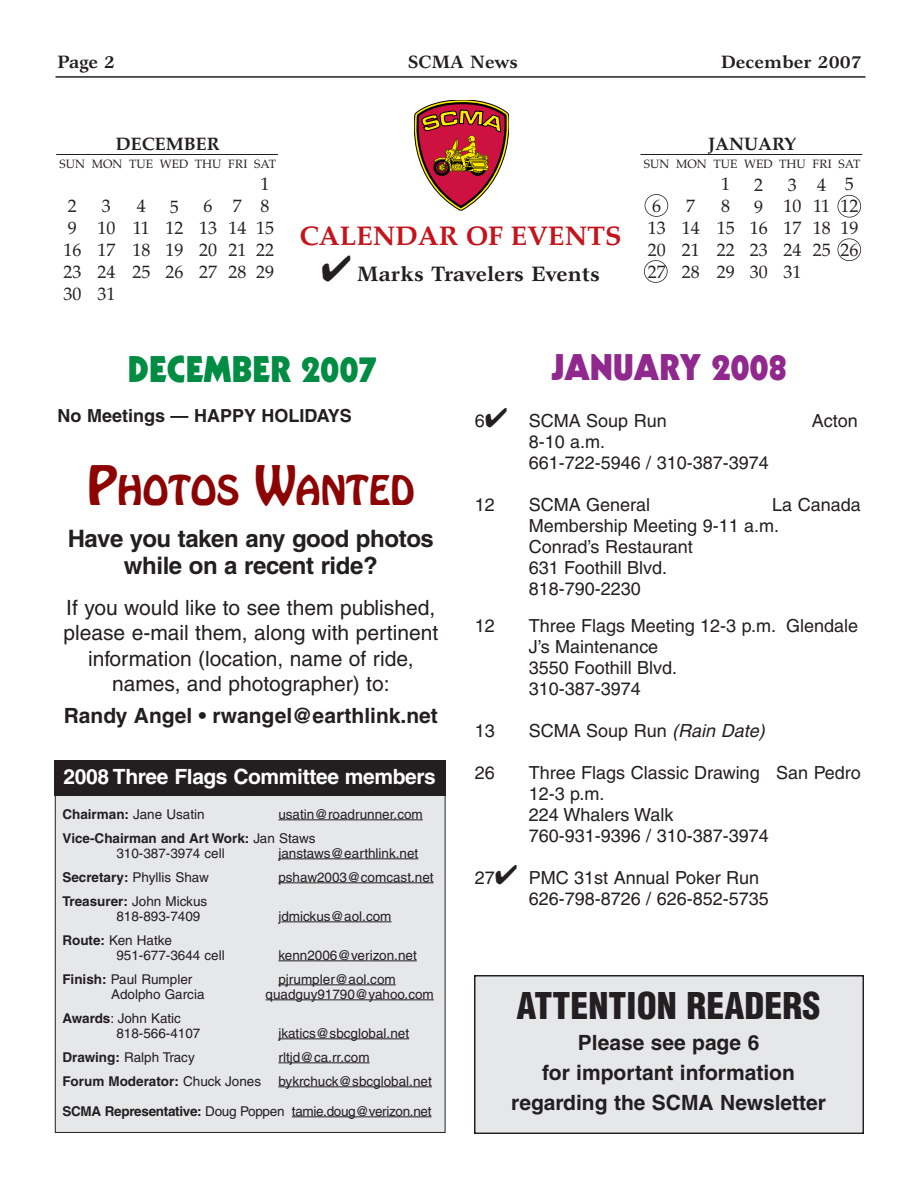
<style>
.page{position:relative;width:918px;height:1188px;background:#fff}
.page>*{position:absolute;margin:0;border:0;box-sizing:border-box;transform-origin:0 0}
.t1{font:900 condensed 36px "Helvetica";color:#231f20}
.t2{font:36px "Hobo";color:#8c0403}
.t3{font:900 36px "Kabel";color:#008c43}
.t4{font:900 36px "Kabel";color:#90288d}
.t5{font:700 27px "Palatino";color:#c4131a}
.t6{font:700 24px/27px "Helvetica";letter-spacing:-.015em;color:#231f20;text-align:center}
.t7{font:21px/25.5px "Helvetica";color:#231f20;text-align:center}
.t8{font:700 21px/30px "Helvetica";color:#231f20;text-align:center}
.t9{font:700 21px "Helvetica";letter-spacing:-.015em;color:#fff}
.t10{font:700 21px "Garth Graphic";color:#231f20}
.t11{font:18px/21px "Helvetica";color:#231f20}
.t12{font:18px/21.9px "Palatino";color:#231f20}
.t13{font:700 18px "Garth Graphic";color:#231f20}
.t14{font:700 18px "Helvetica";color:#231f20}
.t15{font:700 18px "Palatino";color:#231f20}
.t16{font:13.5px/15px "Helvetica";color:#231f20}
.t17{font:13.5px "Helvetica";letter-spacing:-.02em;color:#231f20}
.t18{font:700 13.5px "Helvetica";color:#231f20}
.t19{font:12px "Palatino";color:#231f20}
.s1{font-size:48px}
.s2{font-weight:700}
.s3{font-weight:400}
.s4{font-style:italic}
</style>
<div class="page">
<hr style="left:56px;top:76px;width:810px;height:2px;background:#231f20">
<svg style="left:414px;top:100px;width:95px;height:110px"></svg>
<div style="left:645px;top:194px;width:23px;height:23px;border:2px solid #231f20;border-radius:50%"></div>
<div style="left:644px;top:260px;width:24px;height:23px;border:2px solid #231f20;border-radius:50%"></div>
<div style="left:837px;top:238px;width:24px;height:23px;border:2px solid #231f20;border-radius:50%"></div>
<div style="left:837px;top:195px;width:24px;height:23px;border:2px solid #231f20;border-radius:50%"></div>
<hr style="left:56px;top:154px;width:222px;height:1px;background:#231f20">
<hr style="left:640px;top:154px;width:222px;height:1px;background:#231f20">
<div style="left:56px;top:761px;width:389px;height:371px;background:#e6e7e9"></div>
<div style="left:54px;top:760px;width:392px;height:36px;background:#231f20"></div>
<hr style="left:278px;top:820px;width:82px;height:1px;background:#231f20">
<hr style="left:360px;top:820px;width:34px;height:1px;background:#231f20">
<svg style="left:394px;top:820px;width:29px;height:1px"></svg>
<hr style="left:278px;top:859px;width:36px;height:1px;background:#231f20">
<hr style="left:314px;top:859px;width:50px;height:1px;background:#231f20">
<hr style="left:364px;top:859px;width:54px;height:1px;background:#231f20">
<hr style="left:278px;top:883px;width:30px;height:1px;background:#231f20">
<hr style="left:307px;top:883px;width:127px;height:1px;background:#231f20">
<svg style="left:281px;top:922px;width:29px;height:1px"></svg>
<hr style="left:310px;top:922px;width:82px;height:1px;background:#231f20">
<hr style="left:285px;top:961px;width:73px;height:1px;background:#231f20">
<svg style="left:358px;top:961px;width:21px;height:1px"></svg>
<hr style="left:379px;top:961px;width:38px;height:1px;background:#231f20">
<svg style="left:278px;top:985px;width:15px;height:1px"></svg>
<hr style="left:294px;top:985px;width:102px;height:1px;background:#231f20">
<hr style="left:266px;top:1000px;width:109px;height:1px;background:#231f20">
<hr style="left:375px;top:1000px;width:30px;height:1px;background:#231f20">
<svg style="left:405px;top:1000px;width:29px;height:1px"></svg>
<hr style="left:278px;top:1039px;width:131px;height:1px;background:#231f20">
<hr style="left:283px;top:1063px;width:58px;height:1px;background:#231f20">
<hr style="left:340px;top:1063px;width:30px;height:1px;background:#231f20">
<hr style="left:286px;top:1087px;width:46px;height:1px;background:#231f20">
<hr style="left:332px;top:1087px;width:100px;height:1px;background:#231f20">
<hr style="left:292px;top:1117px;width:31px;height:1px;background:#231f20">
<hr style="left:323px;top:1117px;width:52px;height:1px;background:#231f20">
<svg style="left:375px;top:1117px;width:21px;height:1px"></svg>
<hr style="left:396px;top:1117px;width:36px;height:1px;background:#231f20">
<div style="left:476px;top:976px;width:386px;height:156px;background:#e6e7e9"></div>
<div style="left:474px;top:975px;width:390px;height:159px;border:2px solid #231f20"></div>
<h3 class="t13" style="left:57px;top:55px;width:60px">Page 2</h3>
<h3 class="t13" style="left:408px;top:55px;width:111px">SCMA News</h3>
<h3 class="t13" style="left:721px;top:55px;width:143px">December 2007</h3>
<h3 class="t15" style="left:116px;top:137px;width:105px">DECEMBER</h3>
<p class="t19" style="left:60px;top:159px;width:218px">SUN MON TUE WED THU FRI SAT</p>
<h3 class="t12" style="left:63px;top:197px;width:19px">2<br>9<br>16<br>23<br>30</h3>
<h3 class="t12" style="left:97px;top:197px;width:19px">3<br>10<br>17<br>24<br>31</h3>
<h3 class="t12" style="left:132px;top:197px;width:19px">4<br>11<br>18<br>25</h3>
<h3 class="t12" style="left:165px;top:197px;width:19px">5<br>12<br>19<br>26</h3>
<h3 class="t12" style="left:199px;top:197px;width:19px">6<br>13<br>20<br>27</h3>
<h3 class="t12" style="left:228px;top:197px;width:19px">7<br>14<br>21<br>28</h3>
<h3 class="t12" style="left:256px;top:175px;width:19px">1<br>8<br>15<br>22<br>29</h3>
<h2 class="t5" style="left:299px;top:226px;width:324px">CALENDAR OF EVENTS</h2>
<h3 class="t10" style="left:321px;top:266px;width:280px">✔ Marks Travelers Events</h3>
<h3 class="t15" style="left:708px;top:137px;width:90px">JANUARY</h3>
<p class="t19" style="left:644px;top:159px;width:218px">SUN MON TUE WED THU FRI SAT</p>
<h3 class="t12" style="left:648px;top:197px;width:19px">6<br>13<br>20<br>27</h3>
<h3 class="t12" style="left:682px;top:197px;width:19px">7<br>14<br>21<br>28</h3>
<h3 class="t12" style="left:717px;top:175px;width:19px">1<br>8<br>15<br>22<br>29</h3>
<h3 class="t12" style="left:750px;top:176px;width:19px">2<br>9<br>16<br>23<br>30</h3>
<h3 class="t12" style="left:783px;top:176px;width:19px">3<br>10<br>17<br>24<br>31</h3>
<h3 class="t12" style="left:813px;top:176px;width:19px">4<br>11<br>18<br>25</h3>
<h3 class="t12" style="left:840px;top:175px;width:19px">5<br>12<br>19<br>26</h3>
<h1 class="t3" style="left:128px;top:356px;width:250px">DECEMBER 2007</h1>
<h3 class="t14" style="left:58px;top:409px;width:296px">No Meetings — HAPPY HOLIDAYS</h3>
<h1 class="t2" style="left:87px;top:472px;width:329px"><span class="s1">P</span>HOTOS <span class="s1">W</span>ANTED</h1>
<h3 class="t6" style="left:68px;top:528px;width:368px">Have you taken any good photos while on a recent ride?</h3>
<h3 class="t7" style="left:63px;top:597px;width:376px">If you would like to see them published, please e-mail them, along with pertinent information (location, name of ride, names, and photographer) to:</h3>
<h3 class="t8" style="left:64px;top:702px;width:376px">Randy Angel • rwangel@earthlink.net</h3>
<h3 class="t9" style="left:64px;top:769px;width:374px">2008 Three Flags Committee members</h3>
<p class="t16" style="left:62px;top:808px;width:144px"><span class="s2">Chairman:</span> Jane Usatin</p>
<p class="t16" style="left:62px;top:803px;width:362px;line-height:24px;text-indent:216px">usatin@roadrunner.com<br><span class="s2">Vice-Chairman and Art Work:</span> Jan Staws</p>
<p class="t16" style="left:116px;top:847px;width:110px">310-387-3974 cell</p>
<p class="t16" style="left:278px;top:847px;width:141px">janstaws@earthlink.net</p>
<p class="t16" style="left:62px;top:871px;width:148px"><span class="s2">Secretary:</span> Phyllis Shaw</p>
<p class="t16" style="left:278px;top:871px;width:157px">pshaw2003@comcast.net</p>
<p class="t16" style="left:116px;top:895px;width:92px;text-indent:-54px"><span class="s2">Treasurer:</span> John Mickus<br>818-893-7409</p>
<p class="t16" style="left:278px;top:910px;width:115px">jdmickus@aol.com</p>
<p class="t16" style="left:116px;top:934px;width:110px;text-indent:-54px"><span class="s2">Route:</span> Ken Hatke<br>951-677-3644 cell</p>
<p class="t16" style="left:278px;top:949px;width:140px">kenn2006@verizon.net</p>
<p class="t16" style="left:62px;top:973px;width:131px"><span class="s2">Finish:</span> Paul Rumpler</p>
<p class="t16" style="left:278px;top:973px;width:119px">pjrumpler@aol.com</p>
<p class="t16" style="left:111px;top:988px;width:95px">Adolpho Garcia</p>
<p class="t16" style="left:266px;top:988px;width:170px">quadguy91790@yahoo.com</p>
<p class="t16" style="left:116px;top:1012px;width:86px;text-indent:-54px"><span class="s2">Awards</span>: John Katic<br>818-566-4107</p>
<p class="t16" style="left:278px;top:1027px;width:132px">jkatics@sbcglobal.net</p>
<p class="t16" style="left:62px;top:1051px;width:134px"><span class="s2">Drawing:</span> Ralph Tracy</p>
<p class="t16" style="left:278px;top:1051px;width:93px">rltjd@ca.rr.com</p>
<p class="t18" style="left:62px;top:1076px;width:200px">Forum Moderator: <span class="s3">Chuck Jones</span></p>
<p class="t16" style="left:278px;top:1075px;width:155px">bykrchuck@sbcglobal.net</p>
<p class="t17" style="left:62px;top:1106px;width:371px"><span class="s2">SCMA Representative:</span> Doug Poppen tamie.doug@verizon.net</p>
<h1 class="t4" style="left:551px;top:354px;width:237px">JANUARY 2008</h1>
<h3 class="t11" style="left:475px;top:412px;width:194px">6✔ SCMA Soup Run</h3>
<h3 class="t11" style="left:812px;top:412px;width:48px">Acton</h3>
<h3 class="t11" style="left:529px;top:433px;width:242px">8-10 a.m.<br>661-722-5946 / 310-387-3974</h3>
<h3 class="t11" style="left:475px;top:496px;width:22px">12</h3>
<h3 class="t11" style="left:529px;top:496px;width:123px">SCMA General</h3>
<h3 class="t11" style="left:529px;top:496px;width:334px;text-indent:244px">La Canada<br>Membership Meeting 9-11 a.m.<br>Conrad’s Restaurant<br>631 Foothill Blvd.<br>818-790-2230</h3>
<h3 class="t11" style="left:475px;top:617px;width:22px">12</h3>
<h3 class="t11" style="left:529px;top:617px;width:331px">Three Flags Meeting 12-3 p.m. Glendale<br>J’s Maintenance<br>3550 Foothill Blvd.<br>310-387-3974</h3>
<h3 class="t11" style="left:475px;top:722px;width:22px">13</h3>
<h3 class="t11" style="left:529px;top:722px;width:241px">SCMA Soup Run <span class="s4">(Rain Date)</span></h3>
<h3 class="t11" style="left:475px;top:764px;width:22px">26</h3>
<h3 class="t11" style="left:529px;top:764px;width:334px">Three Flags Classic Drawing San Pedro<br>12-3 p.m.<br>224 Whalers Walk<br>760-931-9396 / 310-387-3974</h3>
<h3 class="t11" style="left:529px;top:869px;width:242px;text-indent:-54px">27✔ PMC 31st Annual Poker Run<br>626-798-8726 / 626-852-5735</h3>
<h1 class="t1" style="left:517px;top:992px;width:306px">ATTENTION READERS</h1>
<h3 class="t8" style="left:511px;top:1029px;width:316px">Please see page 6<br>for important information regarding the SCMA Newsletter</h3>
</div>
